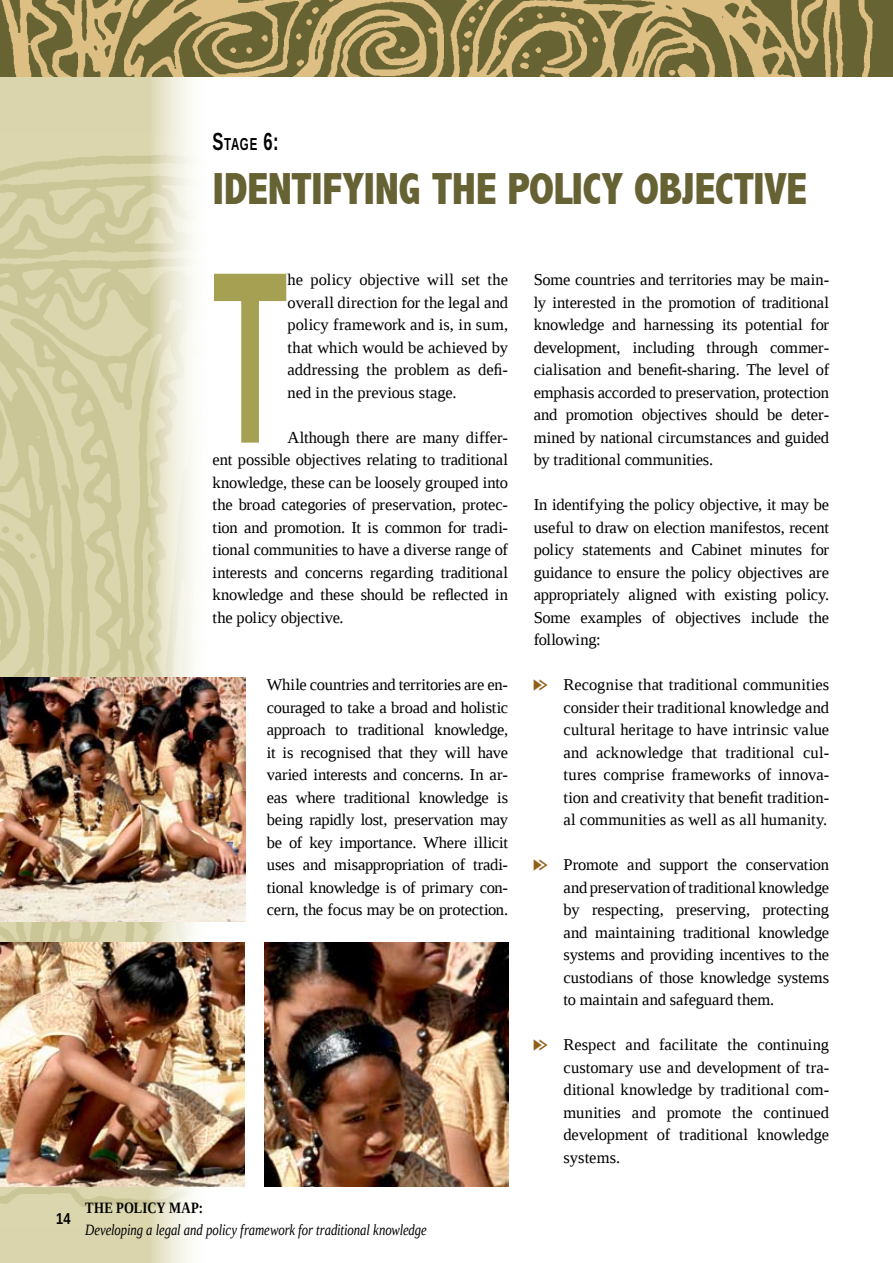
<style>
.page{position:relative;width:893px;height:1263px;background:#fff}
.page>*{position:absolute;margin:0;border:0;box-sizing:border-box;transform-origin:0 0}
.t1{font:700 245.4px "Liberation Sans";color:#a6a152;scale:.5 1}
.t2{font:800 condensed 45px "Abadi";letter-spacing:-.015em;color:#666233}
.t3{font:700 17.4px "Liberation Sans";color:#000;scale:.67 1}
.t4{font:16.5px/22.5px "Liberation Serif";letter-spacing:-.005em;color:#000;text-align:justify}
.t5{font:italic 15.75px "Liberation Serif";letter-spacing:-.005em;color:#000;scale:.81 1}
.t6{font:700 15.75px "Liberation Serif";letter-spacing:.01em;color:#000;scale:.81 1}
.t7{font:700 15.75px "Liberation Sans";color:#000;scale:.81 1}
.s1{font-size:24.75px}
.s2{font-family:"Pointers";color:#936019}
</style>
<div class="page">
<svg style="left:0;top:77px;width:191px;height:1186px;background:#ded9b6"></svg>
<img style="left:0;top:134px;width:213px;height:1093px">
<img style="left:0;top:0;width:893px;height:77px">
<img style="left:0;top:678px;width:246px;height:243px">
<img style="left:0;top:943px;width:244px;height:243px">
<img style="left:264px;top:943px;width:244px;height:243px">
<p class="t3" style="left:213px;top:132px;width:100px"><span class="s1">S</span>tage <span class="s1">6:</span></p>
<h2 class="t2" style="left:213px;top:163px;width:596px">IDENTIFYING THE POLICY OBJECTIVE</h2>
<h1 class="t1" style="left:213px;top:189px;width:151px">T</h1>
<p class="t4" style="left:288px;top:268px;width:222px">he policy objective will set the overall direction for the legal and policy framework and is, in sum, that which would be achieved by addressing the problem as defi&shy;ned in the previous stage.</p>
<p class="t4" style="left:213px;top:426px;width:297px;text-indent:75px">Although there are many differ&shy;ent possible objectives relating to traditional knowledge, these can be loosely grouped into the broad categories of preservation, protec&shy;tion and promotion. It is common for tradi&shy;tional communities to have a diverse range of interests and concerns regarding traditional knowledge and these should be reflected in the policy objective.</p>
<p class="t4" style="left:267px;top:673px;width:243px">While countries and territories are en&shy;couraged to take a broad and holistic approach to traditional knowledge, it is recognised that they will have varied interests and concerns. In ar&shy;eas where traditional knowledge is being rapidly lost, preservation may be of key importance. Where illicit uses and misappropriation of tradi&shy;tional knowledge is of primary con&shy;cern, the focus may be on protection.</p>
<p class="t7" style="left:56px;top:1208px;width:19px">14</p>
<p class="t6" style="left:85px;top:1197px;width:147px">THE POLICY MAP:</p>
<p class="t5" style="left:85px;top:1220px;width:423px">Developing a legal and policy framework for traditional knowledge</p>
<p class="t4" style="left:534px;top:268px;width:297px">Some countries and territories may be main&shy;ly interested in the promotion of traditional knowledge and harnessing its potential for development, including through commer&shy;cialisation and benefit-sharing. The level of emphasis accorded to preservation, protection and promotion objectives should be deter&shy;mined by national circumstances and guided by traditional communities.</p>
<p class="t4" style="left:534px;top:493px;width:297px">In identifying the policy objective, it may be useful to draw on election manifestos, recent policy statements and Cabinet minutes for guidance to ensure the policy objectives are appropriately aligned with existing policy.<br>Some examples of objectives include the following:</p>
<p class="t4" style="left:563px;top:673px;width:267px;text-indent:-30px"><span class="s2">t</span> Recognise that traditional communities consider their traditional knowledge and cultural heritage to have intrinsic value and acknowledge that traditional cul&shy;tures comprise frameworks of innova&shy;tion and creativity that benefit tradition&shy;al communities as well as all humanity.</p>
<p class="t4" style="left:563px;top:853px;width:267px;text-indent:-30px"><span class="s2">t</span> Promote and support the conservation and preservation of traditional knowledge by respecting, preserving, protecting and maintaining traditional knowledge systems and providing incentives to the custodians of those knowledge systems to maintain and safeguard them.</p>
<p class="t4" style="left:563px;top:1033px;width:267px;text-indent:-30px"><span class="s2">t</span> Respect and facilitate the continuing customary use and development of tra&shy;ditional knowledge by traditional com&shy;munities and promote the continued development of traditional knowledge systems.</p>
</div>
